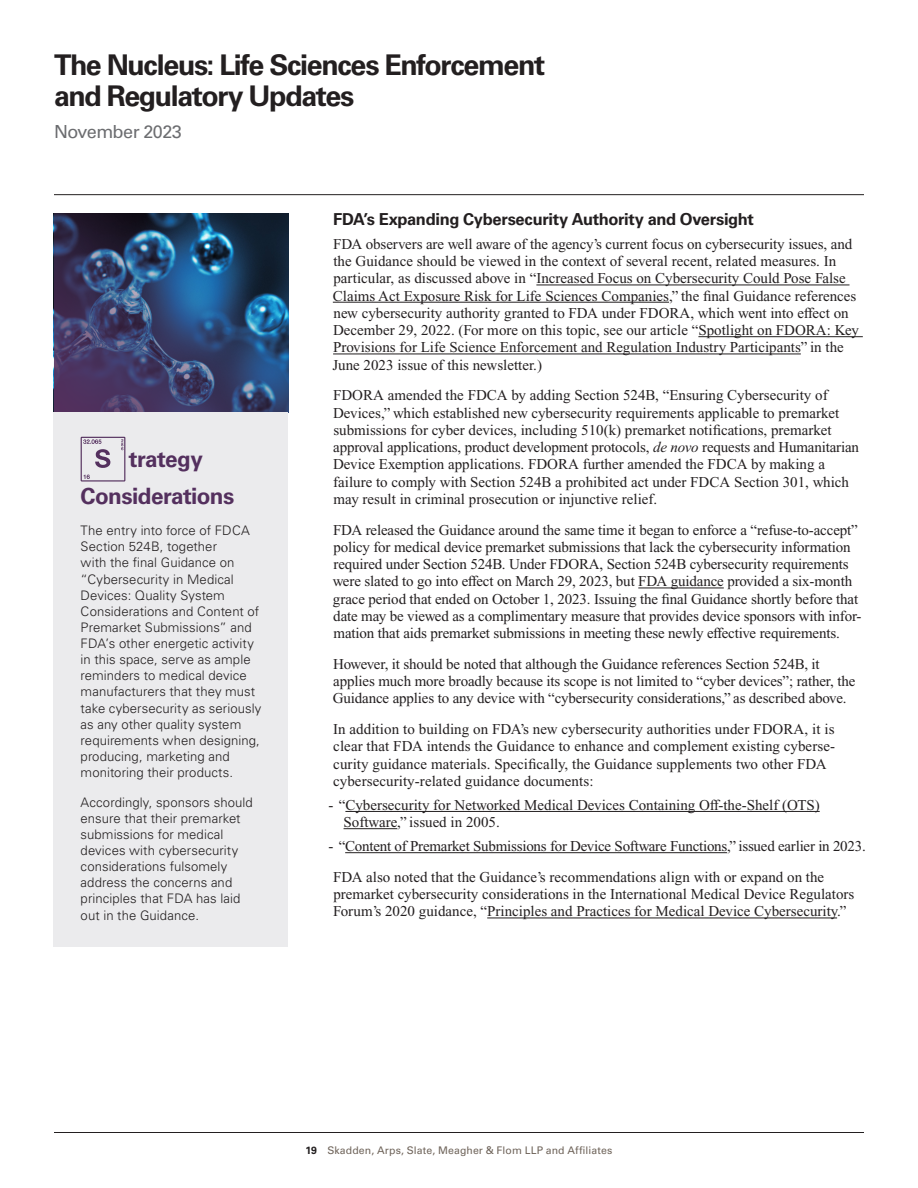
<style>
.page{position:relative;width:918px;height:1188px;background:#fff}
.page>*{position:absolute;margin:0;border:0;box-sizing:border-box;transform-origin:0 0}
.Box_header_LS{font:60px "Heart Breaking Bad";color:#54305e}
.t1{font:700 28.5px/31.5px "Univers LT Std";letter-spacing:-.045em;color:#231f20}
.Box_header_LS-2{font:700 22.5px/37.5px "Univers LT Std";letter-spacing:-.025em;color:#54305e}
.t2{font:18px "Univers LT Std";letter-spacing:-.03em;color:#6c6d70}
.NEW_Second_Level_Heading{font:700 16.5px "Univers LT Std";letter-spacing:-.02em;color:#231f20}
.Main_Body{font:15px/17.2px "Times New Roman PS Std";color:#231f20}
.Chart_Body_Text{font:300 13.2px/16.2px "Univers LT Std";letter-spacing:.005em;color:#231f20}
.t3{font:10.5px "Univers LT Std";letter-spacing:.01em;color:#6f645a}
.s1{font-style:italic}
.s2{font-weight:700;color:#231f20}
</style>
<div class="page">
<hr style="left:54px;top:1132px;width:810px;height:1px;background:#231f20">
<hr style="left:54px;top:194px;width:810px;height:1px;background:#231f20">
<hr style="left:536px;top:285px;width:314px;height:1px;background:#231f20">
<hr style="left:333px;top:302px;width:336px;height:1px;background:#231f20">
<hr style="left:698px;top:336px;width:165px;height:1px;background:#231f20">
<hr style="left:333px;top:354px;width:468px;height:1px;background:#231f20">
<hr style="left:638px;top:588px;width:86px;height:1px;background:#231f20">
<hr style="left:345px;top:811px;width:475px;height:1px;background:#231f20">
<hr style="left:344px;top:828px;width:53px;height:1px;background:#231f20">
<hr style="left:345px;top:852px;width:382px;height:1px;background:#231f20">
<hr style="left:487px;top:918px;width:350px;height:1px;background:#231f20">
<svg style="left:54px;top:213px;width:234px;height:199px;background:#31436c"></svg>
<div style="left:54px;top:412px;width:234px;height:535px;background:#ebebed"></div>
<h2 class="t1" style="left:54px;top:49px;width:493px">The Nucleus: Life Sciences Enforcement and Regulatory Updates</h2>
<p class="t2" style="left:54px;top:121px;width:129px">November 2023</p>
<p class="Box_header_LS" style="left:81px;top:426px;width:49px">S</p>
<p class="Box_header_LS-2" style="left:81px;top:440px;width:155px;text-indent:48px">trategy<br>Considerations</p>
<p class="Chart_Body_Text" style="left:81px;top:522px;width:182px">The entry into force of FDCA<br>Section 524B, together<br>with the final Guidance on “Cybersecurity in Medical<br>Devices: Quality System<br>Considerations and Content of<br>Premarket Submissions” and<br>FDA’s other energetic activity in this space, serve as ample reminders to medical device manufacturers that they must take cybersecurity as seriously as any other quality system requirements when designing, producing, marketing and monitoring their products.</p>
<p class="Chart_Body_Text" style="left:81px;top:794px;width:174px">Accordingly, sponsors should ensure that their premarket submissions for medical devices with cybersecurity considerations fulsomely address the concerns and principles that FDA has laid out in the Guidance.</p>
<p class="NEW_Second_Level_Heading" style="left:333px;top:209px;width:422px">FDA’s Expanding Cybersecurity Authority and Oversight</p>
<p class="Main_Body" style="left:332px;top:235px;width:528px">FDA observers are well aware of the agency’s current focus on cybersecurity issues, and the Guidance should be viewed in the context of several recent, related measures. In particular, as discussed above in “Increased Focus on Cybersecurity Could Pose False Claims Act Exposure Risk for Life Sciences Companies,” the final Guidance references new cybersecurity authority granted to FDA under FDORA, which went into effect on December 29, 2022. (For more on this topic, see our article “Spotlight on FDORA: Key Provisions for Life Science Enforcement and Regulation Industry Participants” in the June 2023 issue of this newsletter.)</p>
<p class="Main_Body" style="left:333px;top:387px;width:527px">FDORA amended the FDCA by adding Section 524B, “Ensuring Cybersecurity of Devices,” which established new cybersecurity requirements applicable to premarket submissions for cyber devices, including 510(k) premarket notifications, premarket approval applications, product development protocols, <span class="s1">de novo</span> requests and Humanitarian Device Exemption applications. FDORA further amended the FDCA by making a failure to comply with Section 524B a prohibited act under FDCA Section 301, which may result in criminal prosecution or injunctive relief.</p>
<p class="Main_Body" style="left:333px;top:521px;width:530px">FDA released the Guidance around the same time it began to enforce a “refuse-to-accept” policy for medical device premarket submissions that lack the cybersecurity information required under Section 524B. Under FDORA, Section 524B cybersecurity requirements were slated to go into effect on March 29, 2023, but FDA guidance provided a six-month grace period that ended on October 1, 2023. Issuing the final Guidance shortly before that date may be viewed as a complimentary measure that provides device sponsors with infor&shy;mation that aids premarket submissions in meeting these newly effective requirements.</p>
<p class="Main_Body" style="left:333px;top:655px;width:524px">However, it should be noted that although the Guidance references Section 524B, it applies much more broadly because its scope is not limited to “cyber devices”; rather, the<br>Guidance applies to any device with “cybersecurity considerations,” as described above.</p>
<p class="Main_Body" style="left:333px;top:721px;width:504px">In addition to building on FDA’s new cybersecurity authorities under FDORA, it is clear that FDA intends the Guidance to enhance and complement existing cyberse&shy;curity guidance materials. Specifically, the Guidance supplements two other FDA cybersecurity-related guidance documents:</p>
<p class="Main_Body" style="left:344px;top:796px;width:478px;text-indent:-15px">- “Cybersecurity for Networked Medical Devices Containing Off-the-Shelf (OTS)<br>Software,” issued in 2005.</p>
<p class="Main_Body" style="left:328px;top:838px;width:539px">- “Content of Premarket Submissions for Device Software Functions,” issued earlier in 2023.</p>
<p class="Main_Body" style="left:333px;top:868px;width:523px">FDA also noted that the Guidance’s recommendations align with or expand on the premarket cybersecurity considerations in the International Medical Device Regulators<br>Forum’s 2020 guidance, “Principles and Practices for Medical Device Cybersecurity.”</p>
<p class="t3" style="left:306px;top:1144px;width:308px"><span class="s2">19</span> Skadden, Arps, Slate, Meagher &amp; Flom LLP and Affiliates</p>
</div>
